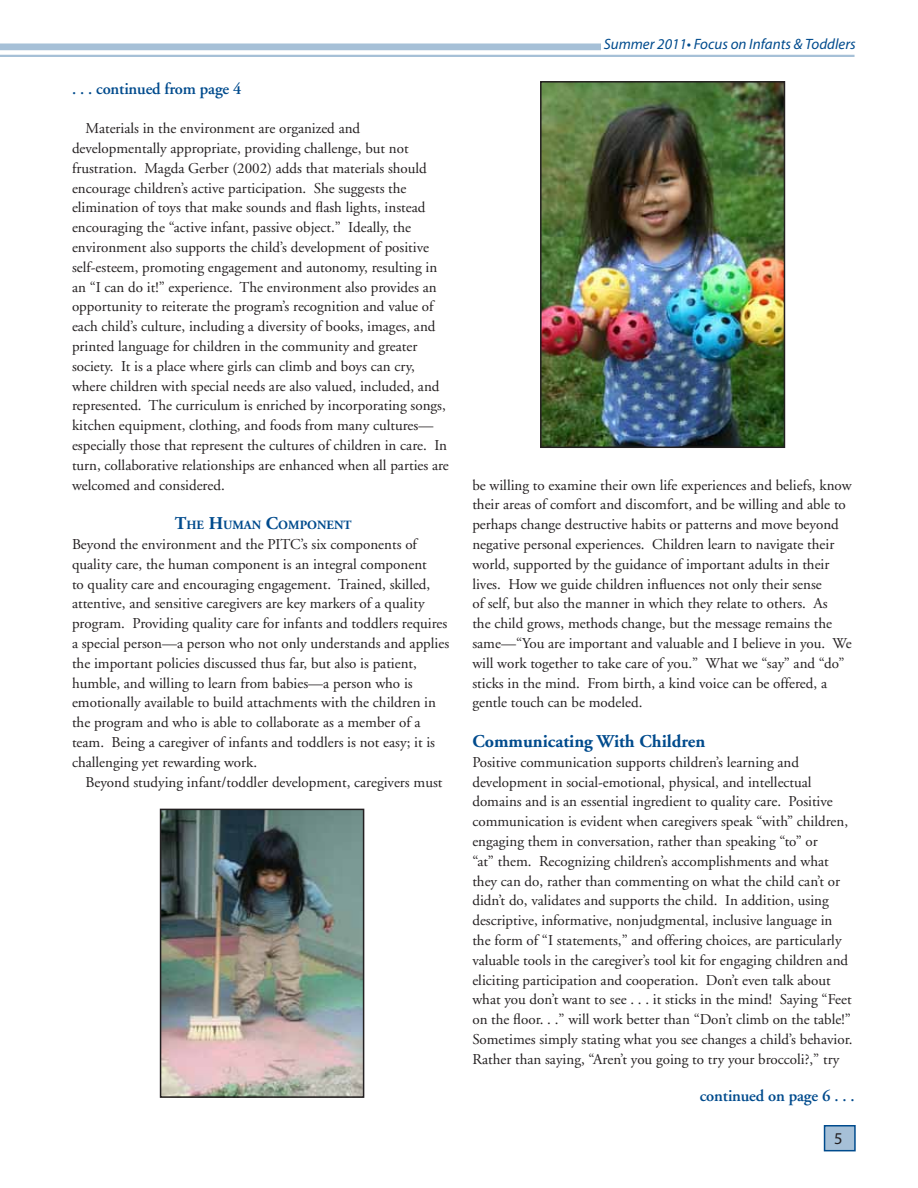
<style>
.page{position:relative;width:918px;height:1188px;background:#fff}
.page>*{position:absolute;margin:0;border:0;box-sizing:border-box;transform-origin:0 0}
.t1{font:700 18px "Adobe Garamond";color:#004b8d}
.t2{font:600 16.5px "Adobe Garamond";letter-spacing:-.01em;color:#004b8d}
.t3{font:16.5px "Myriad Pro";color:#231f20}
.t4{font:15px/19.8px "Adobe Garamond";color:#231f20}
.t5{font:italic 15px "Myriad Pro";color:#004b8d}
.t6{font:700 12.6px "Adobe Garamond";color:#004b8d}
.s1{font-size:18px}
</style>
<div class="page">
<div style="left:0;top:43px;width:855px;height:7px;background:#a6c0d7"></div>
<hr style="left:0;top:55px;width:855px;height:2px;background:#a6c0d7">
<div style="left:601px;top:38px;width:255px;height:14px;background:#fff"></div>
<div style="left:824px;top:1125px;width:32px;height:26px;background:#a6c0d7;border:2px solid #004b8d"></div>
<img style="left:163px;top:812px;width:198px;height:283px">
<div style="left:160px;top:809px;width:204px;height:289px;border:2px solid #231f20"></div>
<img style="left:543px;top:84px;width:239px;height:361px">
<div style="left:540px;top:81px;width:245px;height:367px;border:2px solid #231f20"></div>
<p class="t2" style="left:72px;top:79px;width:171px">. . . continued from page 4</p>
<p class="t4" style="left:72px;top:119px;width:378px;text-indent:14px">Materials in the environment are organized and developmentally appropriate, providing challenge, but not frustration. Magda Gerber (2002) adds that materials should encourage children’s active participation. She suggests the elimination of toys that make sounds and flash lights, instead encouraging the “active infant, passive object.” Ideally, the environment also supports the child’s development of positive self-esteem, promoting engagement and autonomy, resulting in an “I can do it!” experience. The environment also provides an opportunity to reiterate the program’s recognition and value of each child’s culture, including a diversity of books, images, and printed language for children in the community and greater society. It is a place where girls can climb and boys can cry, where children with special needs are also valued, included, and represented. The curriculum is enriched by incorporating songs, kitchen equipment, clothing, and foods from many cultures— especially those that represent the cultures of children in care. In turn, collaborative relationships are enhanced when all parties are welcomed and considered.</p>
<p class="t6" style="left:175px;top:518px;width:178px"><span class="s1">T</span>HE <span class="s1">H</span>UMAN <span class="s1">C</span>OMPONENT</p>
<p class="t4" style="left:72px;top:535px;width:379px">Beyond the environment and the PITC’s six components of quality care, the human component is an integral component<br>to quality care and encouraging engagement. Trained, skilled, attentive, and sensitive caregivers are key markers of a quality program. Providing quality care for infants and toddlers requires a special person—a person who not only understands and applies the important policies discussed thus far, but also is patient, humble, and willing to learn from babies—a person who is emotionally available to build attachments with the children in the program and who is able to collaborate as a member of a team. Being a caregiver of infants and toddlers is not easy; it is challenging yet rewarding work.</p>
<p class="t4" style="left:86px;top:772px;width:358px">Beyond studying infant/toddler development, caregivers must</p>
<p class="t5" style="left:604px;top:34px;width:253px">Summer 2011• Focus on Infants &amp; Toddlers</p>
<p class="t4" style="left:472px;top:475px;width:381px">be willing to examine their own life experiences and beliefs, know their areas of comfort and discomfort, and be willing and able to perhaps change destructive habits or patterns and move beyond negative personal experiences. Children learn to navigate their world, supported by the guidance of important adults in their lives. How we guide children influences not only their sense<br>of self, but also the manner in which they relate to others. As<br>the child grows, methods change, but the message remains the same—“You are important and valuable and I believe in you. We will work together to take care of you.” What we “say” and “do” sticks in the mind. From birth, a kind voice can be offered, a gentle touch can be modeled.</p>
<p class="t1" style="left:472px;top:731px;width:234px">Communicating With Children</p>
<p class="t4" style="left:472px;top:753px;width:382px">Positive communication supports children’s learning and development in social-emotional, physical, and intellectual domains and is an essential ingredient to quality care. Positive communication is evident when caregivers speak “with” children, engaging them in conversation, rather than speaking “to” or<br>“at” them. Recognizing children’s accomplishments and what they can do, rather than commenting on what the child can’t or didn’t do, validates and supports the child. In addition, using descriptive, informative, nonjudgmental, inclusive language in the form of “I statements,” and offering choices, are particularly valuable tools in the caregiver’s tool kit for engaging children and eliciting participation and cooperation. Don’t even talk about what you don’t want to see . . . it sticks in the mind! Saying “Feet on the floor. . .” will work better than “Don’t climb on the table!” Sometimes simply stating what you see changes a child’s behavior.<br>Rather than saying, “Aren’t you going to try your broccoli?,” try</p>
<p class="t2" style="left:700px;top:1086px;width:156px">continued on page 6 . . .</p>
<p class="t3" style="left:834px;top:1128px;width:10px">5</p>
</div>
